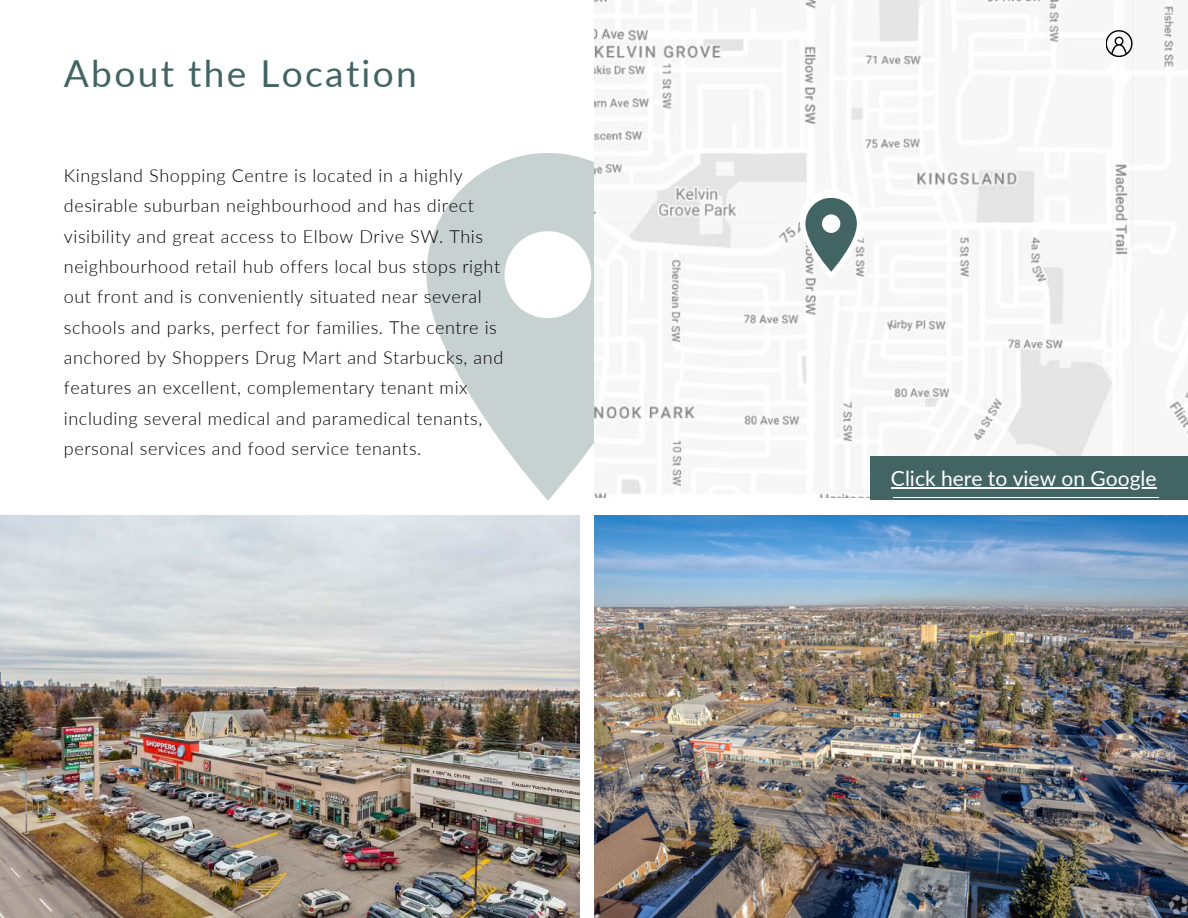
<style>
.page{position:relative;width:1188px;height:918px;background:#fff}
.page>*{position:absolute;margin:0;border:0;box-sizing:border-box;transform-origin:0 0}
.t1{font:37.05px "Lato";letter-spacing:.06em;color:#426564}
.t2{font:21px "Lato";color:#fff}
.t3{font:300 18px/30.3px "Lato";letter-spacing:.03em;color:#000}
</style>
<div class="page">
<img style="left:594px;top:515px;width:594px;height:403px">
<img style="left:0;top:515px;width:579px;height:403px">
<svg style="left:426px;top:153px;width:180px;height:348px;fill:#c6d1d0"></svg>
<img style="left:594px;top:0;width:594px;height:497px">
<svg style="left:1106px;top:30px;width:27px;height:27px"></svg>
<svg style="left:800px;top:190px;width:62px;height:89px"></svg>
<div style="left:870px;top:457px;width:318px;height:43px;background:#426564"></div>
<hr style="left:894px;top:497px;width:265px;height:1px;background:#fff">
<hr style="left:891px;top:488px;width:266px;height:1px;background:#fff">
<h1 class="t1" style="left:64px;top:47px;width:355px">About the Location</h1>
<p class="t3" style="left:64px;top:159px;width:441px">Kingsland Shopping Centre is located in a highly desirable suburban neighbourhood and has direct visibility and great access to Elbow Drive SW. This neighbourhood retail hub offers local bus stops right out front and is conveniently situated near several schools and parks, perfect for families. The centre is anchored by Shoppers Drug Mart and Starbucks, and features an excellent, complementary tenant mix including several medical and paramedical tenants, personal services and food service tenants.</p>
<p class="t2" style="left:891px;top:464px;width:267px">Click here to view on Google</p>
</div>
